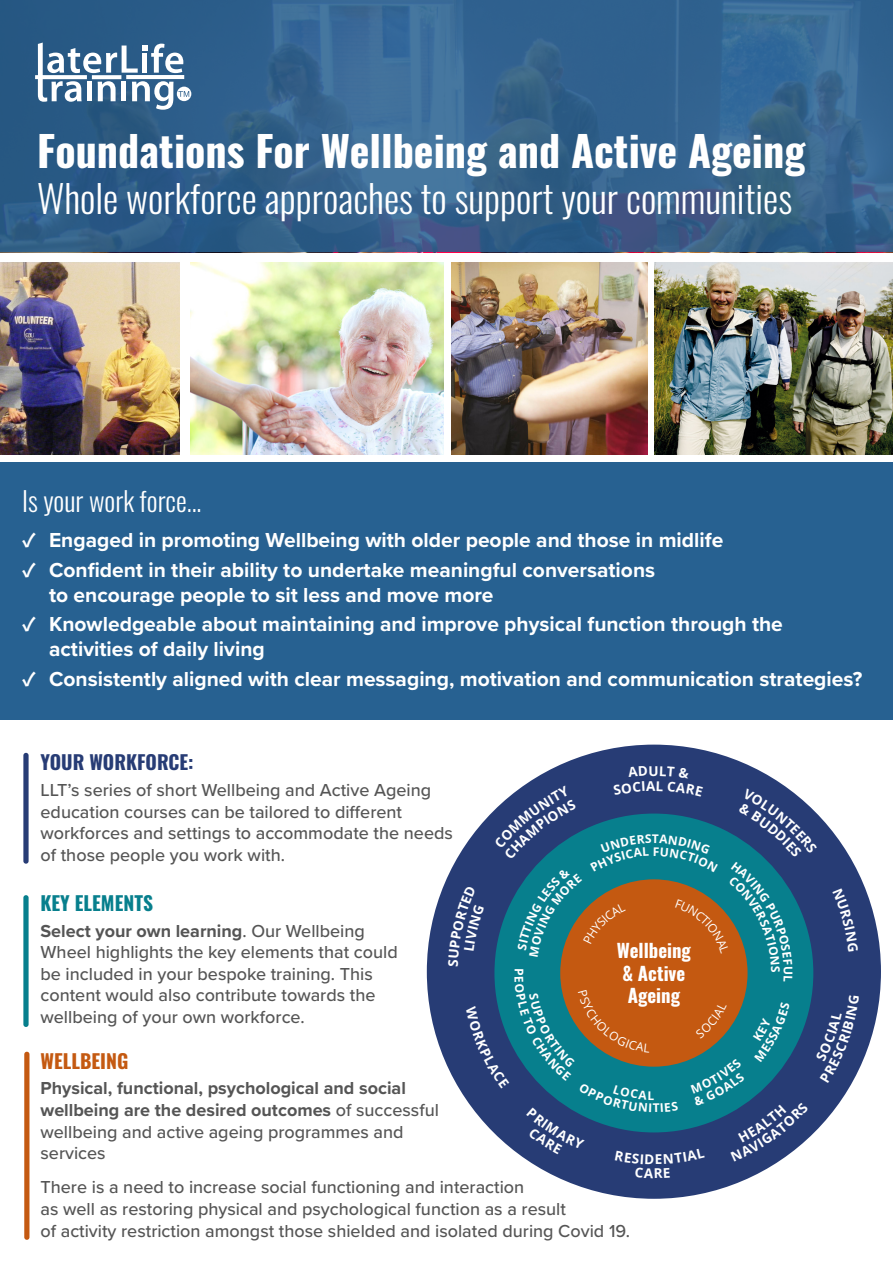
<style>
.page{position:relative;width:893px;height:1263px;background:#fff}
.page>*{position:absolute;margin:0;border:0;box-sizing:border-box;transform-origin:0 0}
.t1{font:700 42px "Oswald";color:#fff}
.t2{font:300 38.25px "Oswald";color:#fff}
.t3{font:300 27px "Oswald";color:#fff}
.t4{font:700 21px/25.2px "Proxima Nova";color:#fff}
.t5{font:700 19.5px "Oswald";color:#273c75}
.t6{font:700 19.5px "Oswald";color:#077f8d}
.t7{font:700 19.5px "Oswald";color:#c45911}
.t8{font:700 18.75px/22.5px "Oswald";color:#fff;text-align:center}
.t9{font:500 18px/21.6px "Proxima Nova";color:#555}
.t10{font:700 18px/21.6px "Proxima Nova";color:#555}
.t11{font:700 13.5px "Open Sans";color:#fff}
.s1{font-family:"Source Sans Pro"}
.s2{font-weight:700}
.s3{font-weight:500}
</style>
<div class="page">
<div style="left:0;top:462px;width:893px;height:258px;background:#276191"></div>
<svg style="left:0;top:0;width:893px;height:252px;background:#33618c"></svg>
<svg style="left:35px;top:43px;width:156px;height:67px"></svg>
<img style="left:0;top:262px;width:180px;height:193px">
<img style="left:451px;top:262px;width:196px;height:193px">
<img style="left:190px;top:262px;width:254px;height:193px">
<img style="left:655px;top:262px;width:238px;height:193px">
<div style="left:23px;top:895px;width:6px;height:132px;background:#077f8d;border-radius:3px"></div>
<div style="left:23px;top:753px;width:6px;height:111px;background:#273c75;border-radius:3px"></div>
<div style="left:24px;top:1052px;width:5px;height:188px;background:#c45911;border-radius:3px"></div>
<div style="left:427px;top:745px;width:454px;height:454px;background:#273c75;border-radius:50%"></div>
<svg style="left:448px;top:766px;width:411px;height:412px"></svg>
<p class="t1" style="left:37px;top:129px;width:770px">Foundations For Wellbeing and Active Ageing</p>
<p class="t2" style="left:37px;top:164px;width:756px">Whole workforce approaches to support your communities</p>
<p class="t3" style="left:22px;top:477px;width:181px">Is your work force...</p>
<p class="t4" style="left:22px;top:527px;width:703px"><span class="s1">✓</span> Engaged in promoting Wellbeing with older people and those in midlife</p>
<p class="t4" style="left:49px;top:556px;width:608px;text-indent:-27px"><span class="s1">✓</span> Confident in their ability to undertake meaningful conversations to encourage people to sit less and move more</p>
<p class="t4" style="left:49px;top:611px;width:735px;text-indent:-27px"><span class="s1">✓</span> Knowledgeable about maintaining and improve physical function through the activities of daily living</p>
<p class="t4" style="left:22px;top:666px;width:842px"><span class="s1">✓</span> Consistently aligned with clear messaging, motivation and communication strategies?</p>
<p class="t5" style="left:41px;top:752px;width:155px">YOUR WORKFORCE:</p>
<p class="t9" style="left:41px;top:778px;width:414px">LLT’s series of short Wellbeing and Active Ageing education courses can be tailored to different workforces and settings to accommodate the needs of those people you work with.</p>
<p class="t6" style="left:41px;top:892px;width:114px">KEY ELEMENTS</p>
<p class="t9" style="left:41px;top:919px;width:359px"><span class="s2">Select your own learning</span>. Our Wellbeing Wheel highlights the key elements that could be included in your bespoke training. This content would also contribute towards the wellbeing of your own workforce.</p>
<p class="t7" style="left:41px;top:1050px;width:89px">WELLBEING</p>
<p class="t10" style="left:41px;top:1077px;width:400px">Physical, functional, psychological and social wellbeing are the desired outcomes <span class="s3">of successful wellbeing and active ageing programmes and services</span></p>
<p class="t9" style="left:41px;top:1176px;width:591px">There is a need to increase social functioning and interaction<br>as well as restoring physical and psychological function as a result<br>of activity restriction amongst those shielded and isolated during Covid 19.</p>
<p class="t11" style="left:648px;top:761px;width:12px">U</p>
<p class="t8" style="left:617px;top:940px;width:76px">Wellbeing &amp; Active<br>Ageing</p>
</div>
